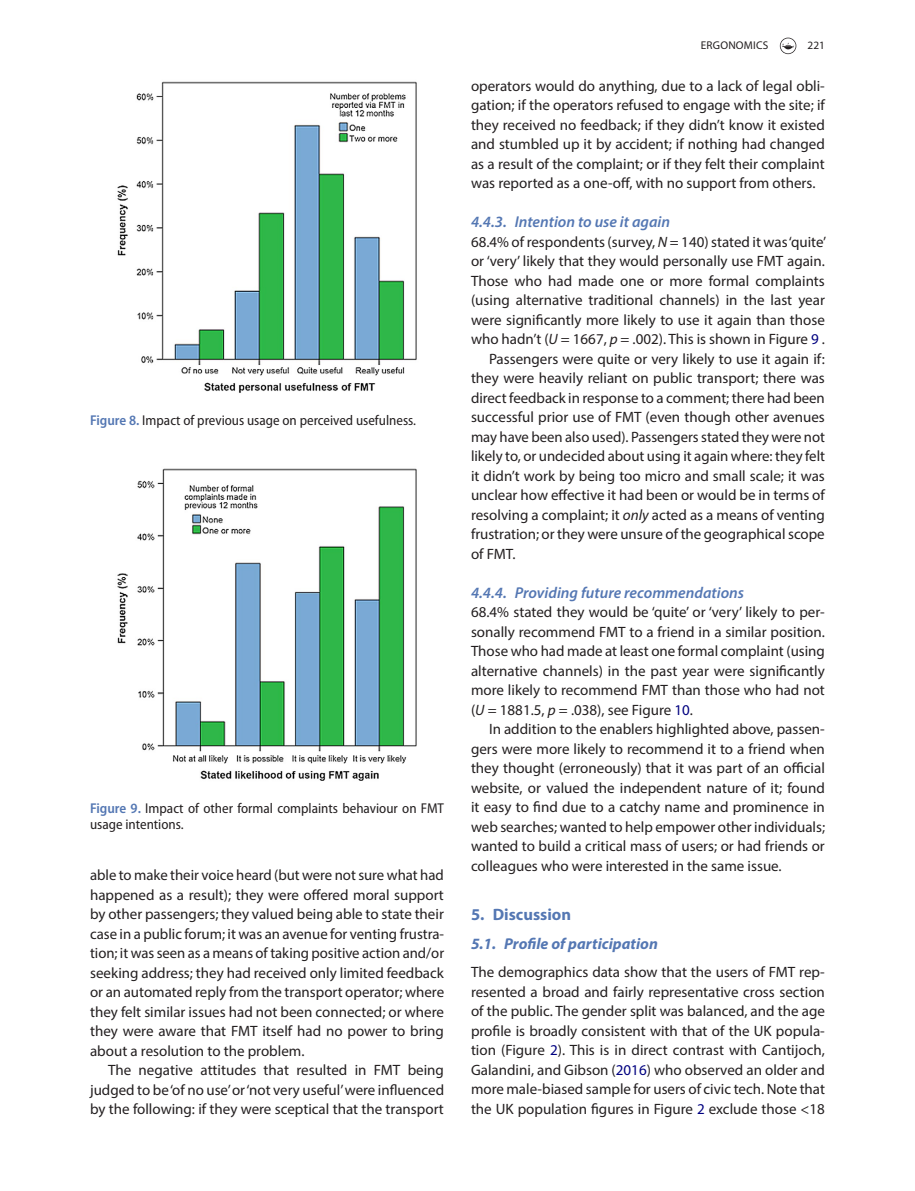
<style>
.page{position:relative;width:915px;height:1191px;background:#fff}
.page>*{position:absolute;margin:0;border:0;box-sizing:border-box;transform-origin:0 0}
.t1{font:700 16.5px "Myriad Pro";color:#5477b3}
.t2{font:italic 600 15.75px "Myriad Pro";color:#5477b3}
.t3{font:italic 700 15.75px "Myriad Pro";color:#5477b3}
.t4{font:15px/19.5px "Myriad Pro";color:#231f20;text-align:justify}
.t5{font:semi-condensed 14.25px/16.5px "Myriad Pro";color:#231f20}
.t6{font:11.25px "Myriad Pro";letter-spacing:.02em;color:#231f20}
.s1{font-weight:600;color:#5477b3}
.s2{font-style:italic}
.s3{color:#000080}
</style>
<div class="page">
<svg style="left:779px;top:38px;width:17px;height:16px"></svg>
<img style="left:117px;top:81px;width:300px;height:312px">
<img style="left:117px;top:468px;width:300px;height:313px">
<p class="t5" style="left:90px;top:412px;width:327px"><span class="s1">Figure 8.</span> Impact of previous usage on perceived usefulness.</p>
<p class="t5" style="left:90px;top:800px;width:355px"><span class="s1">Figure 9.</span> Impact of other formal complaints behaviour on FMT usage intentions.</p>
<p class="t4" style="left:90px;top:865px;width:355px">able to make their voice heard (but were not sure what had happened as a result); they were offered moral support by other passengers; they valued being able to state their case in a public forum; it was an avenue for venting frustra&shy;tion; it was seen as a means of taking positive action and/or seeking address; they had received only limited feedback or an automated reply from the transport operator; where they felt similar issues had not been connected; or where they were aware that FMT itself had no power to bring about a resolution to the problem.</p>
<p class="t4" style="left:90px;top:1060px;width:355px;text-indent:18px">The negative attitudes that resulted in FMT being judged to be ‘of no use’ or ‘not very useful’ were influenced by the following: if they were sceptical that the transport</p>
<p class="t6" style="left:700px;top:39px;width:69px">ERGONOMICS</p>
<p class="t6" style="left:807px;top:39px;width:19px">221</p>
<p class="t4" style="left:471px;top:76px;width:355px">operators would do anything, due to a lack of legal obli&shy;gation; if the operators refused to engage with the site; if they received no feedback; if they didn’t know it existed and stumbled up it by accident; if nothing had changed as a result of the complaint; or if they felt their complaint was reported as a one-off, with no support from others.</p>
<p class="t2" style="left:471px;top:212px;width:201px">4.4.3. Intention to use it again</p>
<p class="t4" style="left:471px;top:232px;width:357px">68.4% of respondents (survey, <span class="s2">N</span> = 140) stated it was ‘quite’</p>
<p class="t4" style="left:471px;top:251px;width:355px">or ‘very’ likely that they would personally use FMT again.</p>
<p class="t4" style="left:471px;top:271px;width:355px">Those who had made one or more formal complaints</p>
<p class="t4" style="left:471px;top:290px;width:355px">(using alternative traditional channels) in the last year</p>
<p class="t4" style="left:471px;top:310px;width:355px">were significantly more likely to use it again than those</p>
<p class="t4" style="left:471px;top:329px;width:355px">who hadn’t (<span class="s2">U</span> = 1667, <span class="s2">p</span> = .002). This is shown in Figure <span class="s3">9</span> .</p>
<p class="t4" style="left:489px;top:349px;width:337px">Passengers were quite or very likely to use it again if:</p>
<p class="t4" style="left:471px;top:368px;width:355px">they were heavily reliant on public transport; there was</p>
<p class="t4" style="left:471px;top:388px;width:355px">direct feedback in response to a comment; there had been</p>
<p class="t4" style="left:471px;top:407px;width:355px">successful prior use of FMT (even though other avenues</p>
<p class="t4" style="left:471px;top:427px;width:355px">may have been also used). Passengers stated they were not</p>
<p class="t4" style="left:471px;top:446px;width:355px">likely to, or undecided about using it again where: they felt</p>
<p class="t4" style="left:471px;top:466px;width:355px">it didn’t work by being too micro and small scale; it was</p>
<p class="t4" style="left:471px;top:485px;width:355px">unclear how effective it had been or would be in terms of</p>
<p class="t4" style="left:471px;top:505px;width:355px">resolving a complaint; it <span class="s2">only</span> acted as a means of venting</p>
<p class="t4" style="left:471px;top:524px;width:355px">frustration; or they were unsure of the geographical scope</p>
<p class="t4" style="left:471px;top:544px;width:46px">of FMT.</p>
<p class="t2" style="left:471px;top:582px;width:274px">4.4.4. Providing future recommendations</p>
<p class="t4" style="left:471px;top:602px;width:355px">68.4% stated they would be ‘quite’ or ‘very’ likely to per&shy;sonally recommend FMT to a friend in a similar position.<br>Those who had made at least one formal complaint (using alternative channels) in the past year were significantly more likely to recommend FMT than those who had not (<span class="s2">U</span> = 1881.5, <span class="s2">p</span> = .038), see Figure <span class="s3">10</span>.</p>
<p class="t4" style="left:471px;top:719px;width:355px;text-indent:18px">In addition to the enablers highlighted above, passen&shy;gers were more likely to recommend it to a friend when they thought (erroneously) that it was part of an official website, or valued the independent nature of it; found it easy to find due to a catchy name and prominence in web searches; wanted to help empower other individuals; wanted to build a critical mass of users; or had friends or colleagues who were interested in the same issue.</p>
<p class="t1" style="left:471px;top:903px;width:102px">5. Discussion</p>
<p class="t3" style="left:471px;top:933px;width:188px">5.1. Profile of participation</p>
<p class="t4" style="left:471px;top:962px;width:355px">The demographics data show that the users of FMT rep&shy;resented a broad and fairly representative cross section of the public. The gender split was balanced, and the age profile is broadly consistent with that of the UK popula&shy;tion (Figure <span class="s3">2</span>). This is in direct contrast with Cantijoch, Galandini, and Gibson (<span class="s3">2016</span>) who observed an older and more male-biased sample for users of civic tech. Note that the UK population figures in Figure <span class="s3">2</span> exclude those &lt;18</p>
</div>
